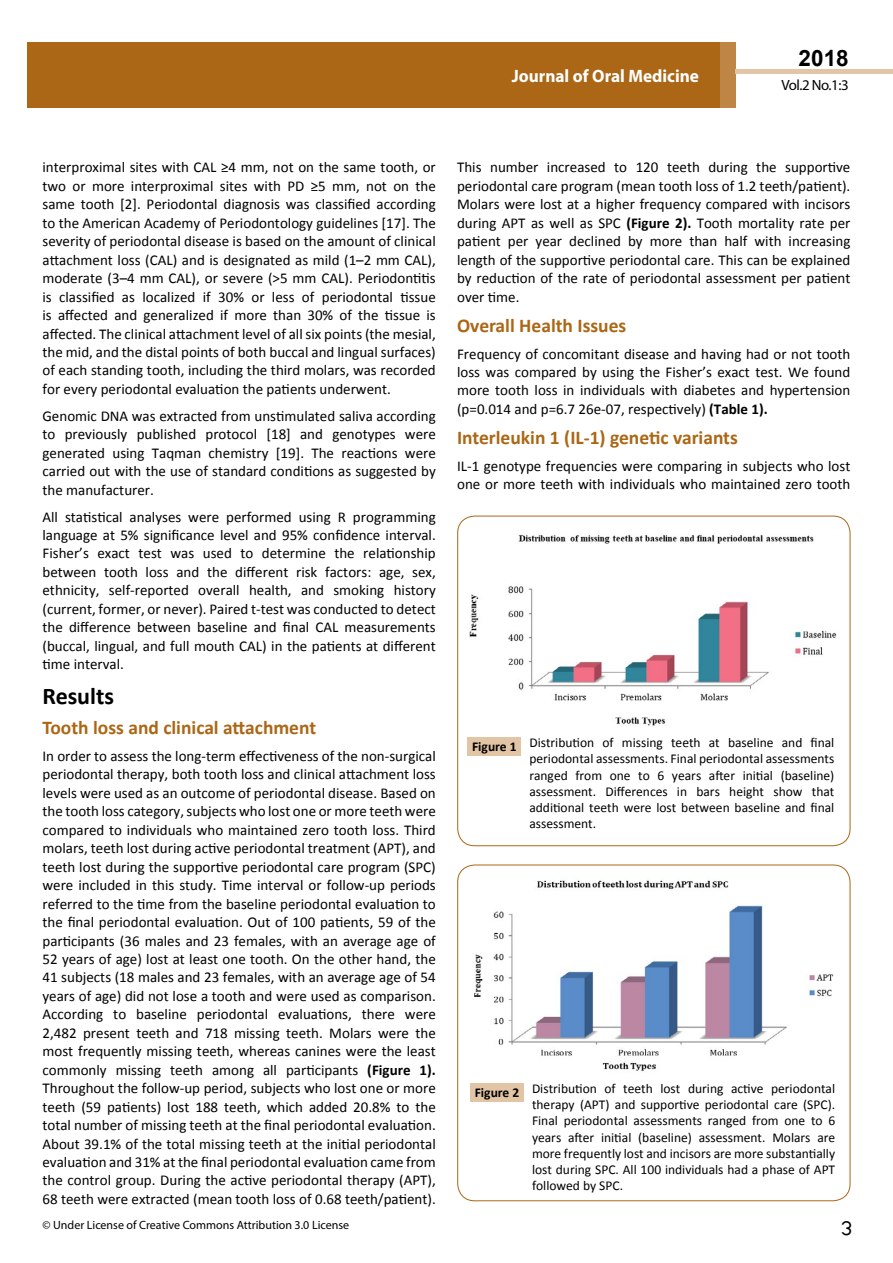
<style>
.page{position:relative;width:893px;height:1263px;background:#fff}
.page>*{position:absolute;margin:0;border:0;box-sizing:border-box;transform-origin:0 0}
.t1{font:25.5px "Tunga";color:#000}
.t2{font:700 24px "Calibri";color:#000}
.t3{font:700 22.5px "Arial";color:#000}
.t4{font:700 19.5px "Calibri";color:#ab6715}
.t5{font:700 18px "Myriad Pro";color:#fff;scale:.96 1}
.t6{font:15px/18.5px "Calibri";color:#000;text-align:justify}
.t7{font:14.85px "Myriad Pro";color:#000}
.t8{font:13.5px/16.2px "Calibri";color:#000;text-align:justify}
.t9{font:12px "Myriad Pro";color:#000}
.s1{font-weight:700}
</style>
<div class="page">
<div style="left:27px;top:42px;width:694px;height:66px;background:#ab6715"></div>
<div style="left:720px;top:42px;width:16px;height:66px;background:#be8545"></div>
<div style="left:736px;top:69px;width:157px;height:5px;background:#e2c5a5"></div>
<div style="left:457px;top:516px;width:393px;height:330px;border:1px solid #ab6715;border-radius:17px"></div>
<img style="left:469px;top:534px;width:368px;height:192px">
<div style="left:468px;top:737px;width:53px;height:19px;background:#e2c5a5"></div>
<div style="left:457px;top:865px;width:393px;height:336px;border:1px solid #ab6715;border-radius:17px"></div>
<img style="left:474px;top:880px;width:360px;height:191px">
<div style="left:470px;top:1083px;width:53px;height:18px;background:#e2c5a5"></div>
<p class="t5" style="left:512px;top:64px;width:197px">Journal of Oral Medicine</p>
<h3 class="t3" style="left:799px;top:43px;width:52px">2018</h3>
<p class="t7" style="left:781px;top:76px;width:69px">Vol.2 No.1:3</p>
<p class="t6" style="left:43px;top:158px;width:395px">interproximal sites with CAL ≥4 mm, not on the same tooth, or two or more interproximal sites with PD ≥5 mm, not on the same tooth [2]. Periodontal diagnosis was classified according to the American Academy of Periodontology guidelines [17]. The severity of periodontal disease is based on the amount of clinical attachment loss (CAL) and is designated as mild (1–2 mm CAL), moderate (3–4 mm CAL), or severe (&gt;5 mm CAL). Periodontitis is classified as localized if 30% or less of periodontal tissue is affected and generalized if more than 30% of the tissue is affected. The clinical attachment level of all six points (the mesial, the mid, and the distal points of both buccal and lingual surfaces) of each standing tooth, including the third molars, was recorded for every periodontal evaluation the patients underwent.</p>
<p class="t6" style="left:43px;top:407px;width:395px">Genomic DNA was extracted from unstimulated saliva according to previously published protocol [18] and genotypes were generated using Taqman chemistry [19]. The reactions were carried out with the use of standard conditions as suggested by the manufacturer.</p>
<p class="t6" style="left:43px;top:507px;width:395px">All statistical analyses were performed using R programming language at 5% significance level and 95% confidence interval.<br>Fisher’s exact test was used to determine the relationship between tooth loss and the different risk factors: age, sex, ethnicity, self-reported overall health, and smoking history (current, former, or never). Paired t-test was conducted to detect the difference between baseline and final CAL measurements (buccal, lingual, and full mouth CAL) in the patients at different time interval.</p>
<h2 class="t2" style="left:43px;top:681px;width:73px">Results</h2>
<h3 class="t4" style="left:43px;top:715px;width:275px">Tooth loss and clinical attachment</h3>
<p class="t6" style="left:43px;top:747px;width:395px">In order to assess the long-term effectiveness of the non-surgical periodontal therapy, both tooth loss and clinical attachment loss levels were used as an outcome of periodontal disease. Based on the tooth loss category, subjects who lost one or more teeth were compared to individuals who maintained zero tooth loss. Third molars, teeth lost during active periodontal treatment (APT), and teeth lost during the supportive periodontal care program (SPC) were included in this study. Time interval or follow-up periods referred to the time from the baseline periodontal evaluation to the final periodontal evaluation. Out of 100 patients, 59 of the participants (36 males and 23 females, with an average age of 52 years of age) lost at least one tooth. On the other hand, the 41 subjects (18 males and 23 females, with an average age of 54 years of age) did not lose a tooth and were used as comparison.<br>According to baseline periodontal evaluations, there were 2,482 present teeth and 718 missing teeth. Molars were the most frequently missing teeth, whereas canines were the least commonly missing teeth among all participants <span class="s1">(Figure 1).<br></span>Throughout the follow-up period, subjects who lost one or more teeth (59 patients) lost 188 teeth, which added 20.8% to the total number of missing teeth at the final periodontal evaluation.<br>About 39.1% of the total missing teeth at the initial periodontal evaluation and 31% at the final periodontal evaluation came from the control group. During the active periodontal therapy (APT), 68 teeth were extracted (mean tooth loss of 0.68 teeth/patient).</p>
<p class="t9" style="left:43px;top:1218px;width:308px">© Under License of Creative Commons Attribution 3.0 License</p>
<p class="t6" style="left:457px;top:158px;width:395px">This number increased to 120 teeth during the supportive periodontal care program (mean tooth loss of 1.2 teeth/patient).<br>Molars were lost at a higher frequency compared with incisors during APT as well as SPC <span class="s1">(Figure 2).</span> Tooth mortality rate per patient per year declined by more than half with increasing length of the supportive periodontal care. This can be explained by reduction of the rate of periodontal assessment per patient over time.</p>
<h3 class="t4" style="left:457px;top:313px;width:171px">Overall Health Issues</h3>
<p class="t6" style="left:457px;top:344px;width:395px">Frequency of concomitant disease and having had or not tooth loss was compared by using the Fisher’s exact test. We found more tooth loss in individuals with diabetes and hypertension (p=0.014 and p=6.7 26e-07, respectively) <span class="s1">(Table 1).</span></p>
<h3 class="t4" style="left:457px;top:425px;width:282px">Interleukin 1 (IL-1) genetic variants</h3>
<p class="t6" style="left:457px;top:457px;width:395px">IL-1 genotype frequencies were comparing in subjects who lost one or more teeth with individuals who maintained zero tooth</p>
<p class="t8" style="left:529px;top:735px;width:307px;text-indent:-57px"><span class="s1">Figure 1</span> Distribution of missing teeth at baseline and final periodontal assessments. Final periodontal assessments ranged from one to 6 years after initial (baseline) assessment. Differences in bars height show that additional teeth were lost between baseline and final assessment.</p>
<p class="t8" style="left:532px;top:1080px;width:305px;text-indent:-57px"><span class="s1">Figure 2</span> Distribution of teeth lost during active periodontal therapy (APT) and supportive periodontal care (SPC).<br>Final periodontal assessments ranged from one to 6 years after initial (baseline) assessment. Molars are more frequently lost and incisors are more substantially lost during SPC. All 100 individuals had a phase of APT followed by SPC.</p>
<h1 class="t1" style="left:841px;top:1211px;width:13px">3</h1>
</div>
